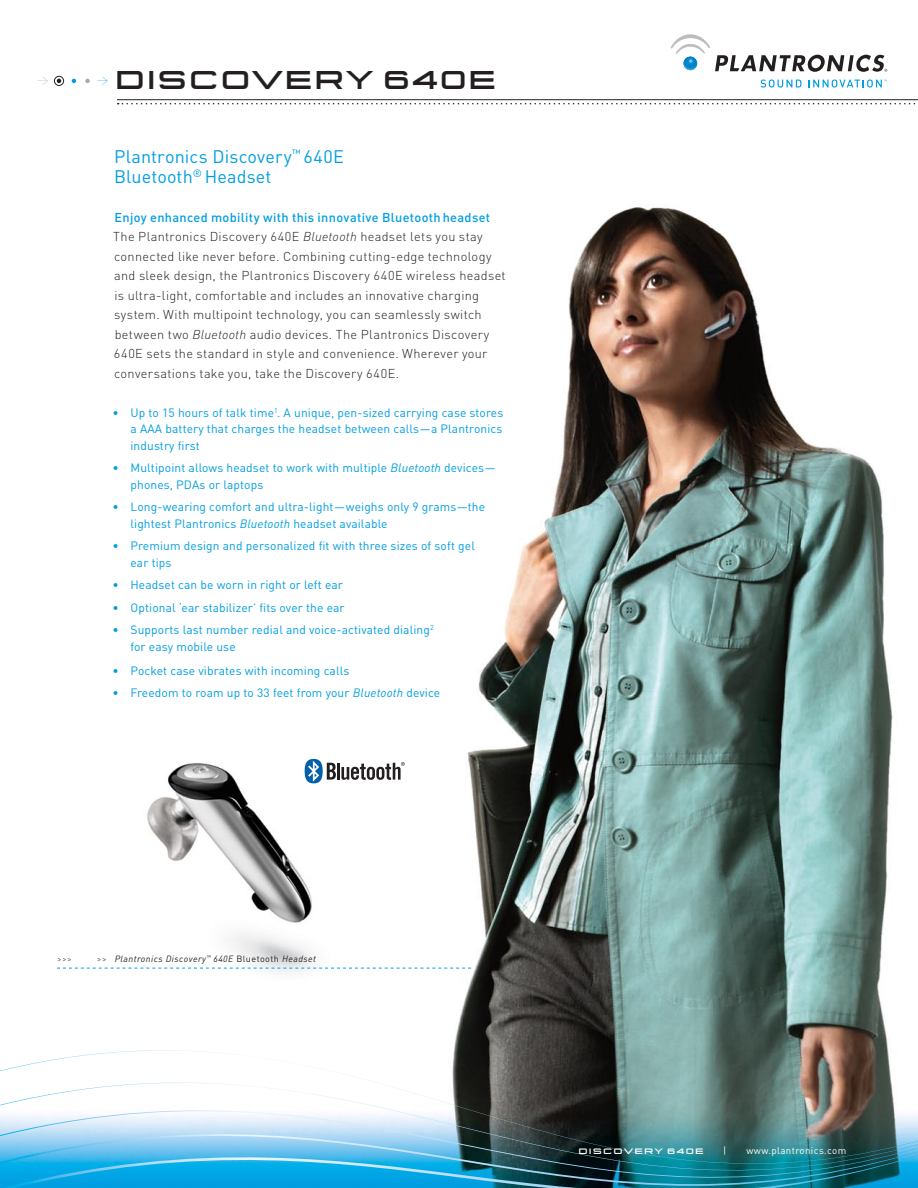
<style>
.page{position:relative;width:918px;height:1188px;background:#fff}
.page>*{position:absolute;margin:0;border:0;box-sizing:border-box;transform-origin:0 0}
.t1{font:500 27px "Q Type Ext";letter-spacing:.05em;color:#231f20}
.t2{font:18px/19.5px "DIN";letter-spacing:.005em;color:#009ee1}
.t3{font:300 12.75px/19.5px "DIN";letter-spacing:.025em;color:#231f20}
.t4{font:12px/16.5px "DIN";letter-spacing:.01em;color:#009ee1}
.t5{font:9.75px "DIN";letter-spacing:.04em;color:#fff}
.t6{font:italic 9px "DIN";letter-spacing:.05em;color:#231f20}
.t7{font:300 9px "DIN";color:#231f20}
.t8{font:500 8.25px "Q Type Ext";letter-spacing:.13em;color:#fff}
.s1{font-weight:500;color:#009ee1}
.s2{font-style:italic}
.s3{font-weight:300;font-style:normal}
.s4{font-style:normal}
</style>
<div class="page">
<img style="left:57px;top:204px;width:836px;height:846px">
<img style="left:114px;top:750px;width:241px;height:250px">
<hr style="left:117px;top:99px;width:801px;height:1px;background:#231f20">
<svg style="left:118px;top:103px;width:798px;height:1px"></svg>
<svg style="left:0;top:1186px;width:918px;height:2px;background:#078bbb"></svg>
<svg style="left:0;top:1174px;width:918px;height:12px;background:#0c8bb7"></svg>
<svg style="left:0;top:1164px;width:918px;height:10px;background:#0f8aaf"></svg>
<img style="left:0;top:1050px;width:918px;height:114px">
<svg style="left:97px;top:77px;width:11px;height:8px"></svg>
<svg style="left:37px;top:77px;width:11px;height:8px"></svg>
<svg style="left:57px;top:79px;width:4px;height:4px"></svg>
<svg style="left:72px;top:79px;width:4px;height:4px"></svg>
<svg style="left:85px;top:79px;width:5px;height:4px"></svg>
<div style="left:54px;top:76px;width:10px;height:10px;border:1px solid #231f20;border-radius:50%"></div>
<svg style="left:761px;top:80px;width:41px;height:8px"></svg>
<svg style="left:809px;top:80px;width:78px;height:8px"></svg>
<svg style="left:671px;top:34px;width:216px;height:38px"></svg>
<svg style="left:57px;top:968px;width:414px;height:1px"></svg>
<svg style="left:305px;top:759px;width:100px;height:24px"></svg>
<h1 class="t1" style="left:115px;top:63px;width:378px">DISCOVERY 640E</h1>
<h2 class="t2" style="left:114px;top:147px;width:231px">Plantronics Discovery<sup>™</sup> 640E<br>Bluetooth<sup>®</sup> Headset</h2>
<p class="t3" style="left:113px;top:207px;width:394px"><span class="s1">Enjoy enhanced mobility with this innovative Bluetooth headset </span>The Plantronics Discovery 640E <span class="s2">Bluetooth</span> headset lets you stay connected like never before. Combining cutting-edge technology and sleek design, the Plantronics Discovery 640E wireless headset is ultra-light, comfortable and includes an innovative charging system. With multipoint technology, you can seamlessly switch between two <span class="s2">Bluetooth</span> audio devices. The Plantronics Discovery 640E sets the standard in style and convenience. Wherever your conversations take you, take the Discovery 640E.</p>
<p class="t4" style="left:130px;top:404px;width:374px;text-align:justify;text-indent:-18px">• Up to 15 hours of talk time<sup>1</sup>. A unique, pen-sized carrying case stores a AAA battery that charges the headset between calls—a Plantronics industry first</p>
<p class="t4" style="left:130px;top:459px;width:367px;text-indent:-18px">• Multipoint allows headset to work with multiple <span class="s2">Bluetooth</span> devices— phones, PDAs or laptops</p>
<p class="t4" style="left:130px;top:498px;width:356px;text-indent:-18px">• Long-wearing comfort and ultra-light—weighs only 9 grams—the lightest Plantronics <span class="s2">Bluetooth</span> headset available</p>
<p class="t4" style="left:130px;top:537px;width:346px;text-indent:-18px">• Premium design and personalized fit with three sizes of soft gel ear tips</p>
<p class="t4" style="left:113px;top:576px;width:232px">• Headset can be worn in right or left ear</p>
<p class="t4" style="left:113px;top:599px;width:234px">• Optional ‘ear stabilizer’ fits over the ear</p>
<p class="t4" style="left:130px;top:621px;width:305px;text-indent:-18px">• Supports last number redial and voice-activated dialing<sup>2 </sup>for easy mobile use</p>
<p class="t4" style="left:113px;top:662px;width:238px">• Pocket case vibrates with incoming calls</p>
<p class="t4" style="left:113px;top:684px;width:329px">• Freedom to roam up to 33 feet from your <span class="s2">Bluetooth</span> device</p>
<p class="t7" style="left:57px;top:953px;width:16px">&gt;&gt;&gt;</p>
<p class="t6" style="left:97px;top:954px;width:221px"><span class="s3">&gt;&gt;</span> Plantronics Discovery<sup>™</sup> 640E <span class="s4">Bluetooth</span> Headset</p>
<p class="t8" style="left:579px;top:1146px;width:125px">DISCOVERY 640E</p>
<p class="t5" style="left:723px;top:1145px;width:5px">|</p>
<p class="t5" style="left:747px;top:1145px;width:101px">www.plantronics.com</p>
</div>
